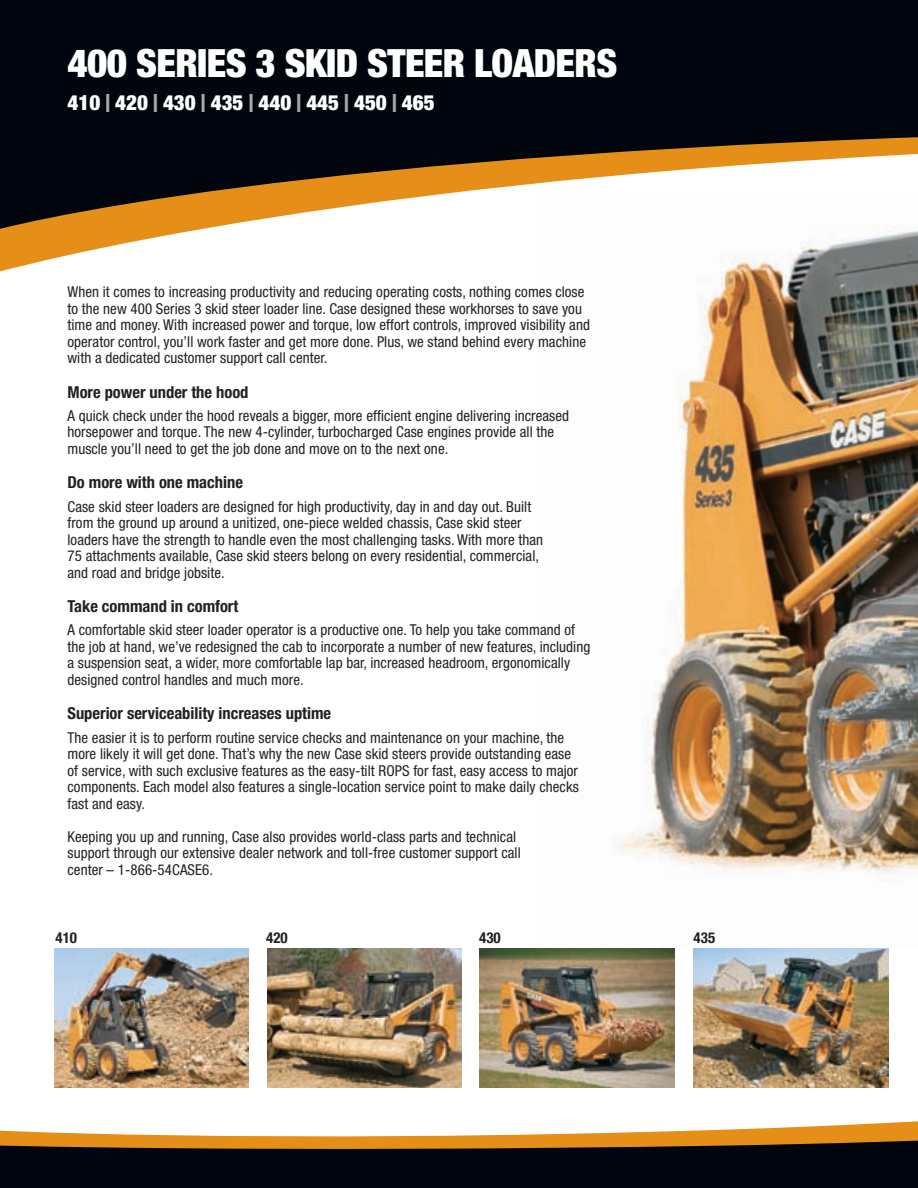
<style>
.page{position:relative;width:918px;height:1188px;background:#fff}
.page>*{position:absolute;margin:0;border:0;box-sizing:border-box;transform-origin:0 0}
.t1{font:900 condensed 39px "Helvetica Neue";letter-spacing:-.015em;color:#fff}
.t2{font:900 condensed 21px "Helvetica Neue";color:#fff}
.t3{font:700 condensed 16.5px "Helvetica Neue";color:#232020}
.t4{font:condensed 15px/16.5px "Helvetica Neue";letter-spacing:.005em;color:#232020}
.t5{font:700 condensed 15px "Helvetica Neue";color:#232020}
.s1{font-size:25.2px;color:#a7a9ac}
</style>
<div class="page">
<svg style="left:0;top:236px;width:163px;height:36px"></svg>
<svg style="left:0;top:0;width:918px;height:236px;background:#362f28"></svg>
<svg style="left:0;top:1031px;width:918px;height:157px"></svg>
<img style="left:537px;top:193px;width:381px;height:756px">
<img style="left:54px;top:949px;width:194px;height:139px">
<img style="left:267px;top:949px;width:195px;height:139px">
<img style="left:694px;top:949px;width:194px;height:139px">
<img style="left:480px;top:949px;width:194px;height:139px">
<h1 class="t1" style="left:68px;top:49px;width:551px">400 SERIES 3 SKID STEER LOADERS</h1>
<h2 class="t2" style="left:68px;top:95px;width:369px">410 <span class="s1">I</span> 420 <span class="s1">I</span> 430 <span class="s1">I</span> 435 <span class="s1">I</span> 440 <span class="s1">I</span> 445 <span class="s1">I</span> 450 <span class="s1">I</span> 465</h2>
<p class="t4" style="left:68px;top:285px;width:524px">When it comes to increasing productivity and reducing operating costs, nothing comes close to the new 400 Series 3 skid steer loader line. Case designed these workhorses to save you time and money. With increased power and torque, low effort controls, improved visibility and operator control, you’ll work faster and get more done. Plus, we stand behind every machine with a dedicated customer support call center.</p>
<p class="t3" style="left:68px;top:386px;width:183px">More power under the hood</p>
<p class="t4" style="left:68px;top:409px;width:503px">A quick check under the hood reveals a bigger, more efficient engine delivering increased horsepower and torque. The new 4-cylinder, turbocharged Case engines provide all the muscle you’ll need to get the job done and move on to the next one.</p>
<p class="t3" style="left:68px;top:477px;width:177px">Do more with one machine</p>
<p class="t4" style="left:68px;top:499px;width:477px">Case skid steer loaders are designed for high productivity, day in and day out. Built from the ground up around a unitized, one-piece welded chassis, Case skid steer loaders have the strength to handle even the most challenging tasks. With more than 75 attachments available, Case skid steers belong on every residential, commercial, and road and bridge jobsite.</p>
<p class="t3" style="left:68px;top:600px;width:172px">Take command in comfort</p>
<p class="t4" style="left:68px;top:623px;width:524px">A comfortable skid steer loader operator is a productive one. To help you take command of the job at hand, we’ve redesigned the cab to incorporate a number of new features, including a suspension seat, a wider, more comfortable lap bar, increased headroom, ergonomically designed control handles and much more.</p>
<p class="t3" style="left:68px;top:708px;width:265px">Superior serviceability increases uptime</p>
<p class="t4" style="left:68px;top:730px;width:513px">The easier it is to perform routine service checks and maintenance on your machine, the more likely it will get done. That’s why the new Case skid steers provide outstanding ease of service, with such exclusive features as the easy-tilt ROPS for fast, easy access to major components. Each model also features a single-location service point to make daily checks fast and easy.</p>
<p class="t4" style="left:68px;top:829px;width:455px">Keeping you up and running, Case also provides world-class parts and technical support through our extensive dealer network and toll-free customer support call center – 1-866-54CASE6.</p>
<p class="t5" style="left:56px;top:932px;width:23px">410</p>
<p class="t5" style="left:266px;top:932px;width:23px">420</p>
<p class="t5" style="left:479px;top:932px;width:23px">430</p>
<p class="t5" style="left:694px;top:932px;width:23px">435</p>
</div>
